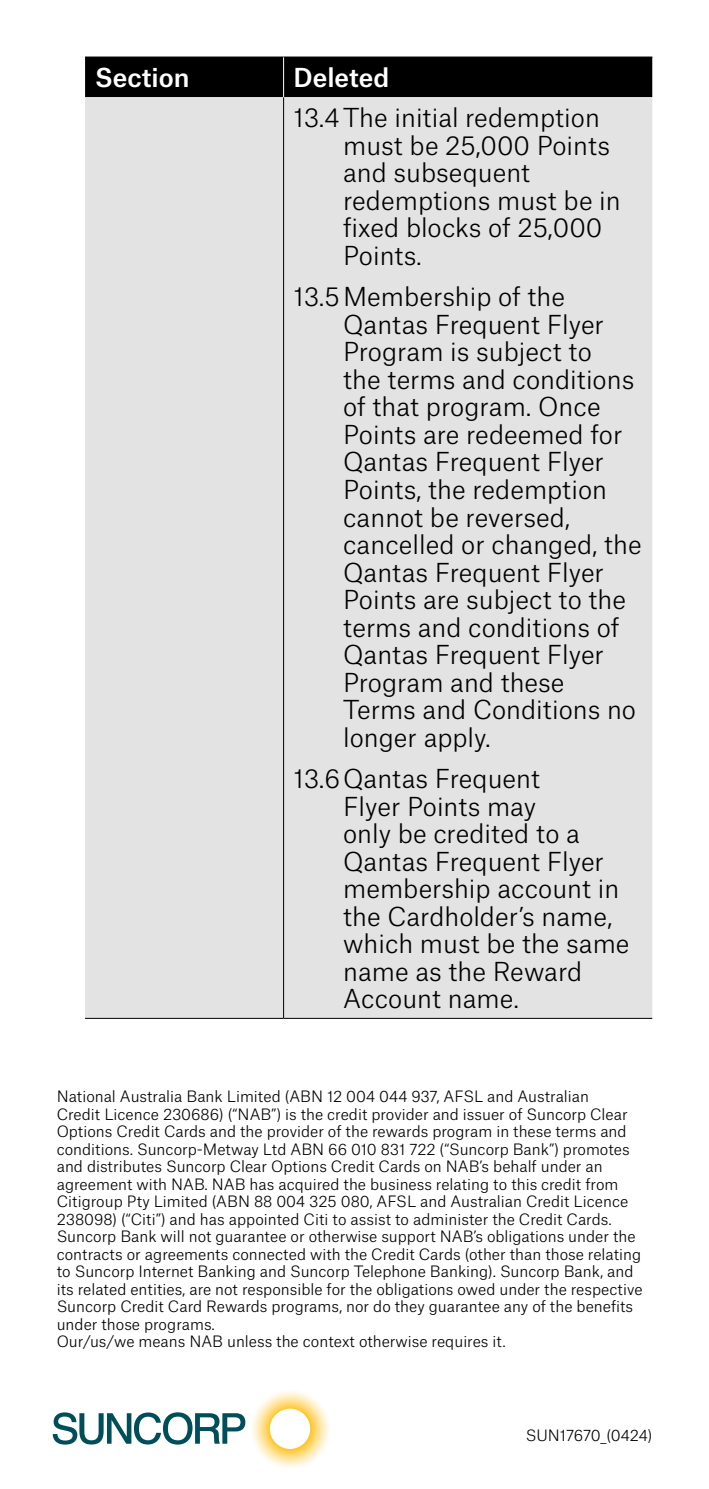
<style>
.page{position:relative;width:709px;height:1489px;background:#fff}
.page>*{position:absolute;margin:0;border:0;box-sizing:border-box;transform-origin:0 0}
.t1{font:300 25px/27.5px "Atlas Grotesk";color:#000}
.t2{font:500 25px "Atlas Grotesk";color:#fff}
.t3{font:300 15px/17.5px "Atlas Grotesk";color:#000}
</style>
<div class="page">
<svg style="left:53px;top:1391px;width:276px;height:77px"></svg>
<div style="left:85px;top:58px;width:567px;height:39px;background:#000"></div>
<div style="left:85px;top:97px;width:567px;height:920px;background:#e3e3e3"></div>
<hr style="left:85px;top:57px;width:198px;height:1px;background:#000">
<hr style="left:283px;top:57px;width:369px;height:1px;background:#000">
<hr style="left:283px;top:97px;width:1px;height:921px;background:#000">
<hr style="left:85px;top:1017px;width:198px;height:1px;background:#000">
<hr style="left:283px;top:1017px;width:369px;height:1px;background:#000">
<hr style="left:283px;top:57px;width:1px;height:40px;background:#fff">
<h1 class="t2" style="left:95px;top:57px;width:96px">Section</h1>
<h1 class="t2" style="left:293px;top:57px;width:97px">Deleted</h1>
<h1 class="t1" style="left:343px;top:101px;width:279px;text-indent:-50px">13.4The initial redemption must be 25,000 Points and subsequent redemptions must be in fixed blocks of 25,000<br>Points.</h1>
<p class="t1" style="left:343px;top:281px;width:300px;text-indent:-50px">13.5Membership of the<br>Qantas Frequent Flyer<br>Program is subject to<br>the terms and conditions of that program. Once<br>Points are redeemed for<br>Qantas Frequent Flyer<br>Points, the redemption cannot be reversed, cancelled or changed, the<br>Qantas Frequent Flyer<br>Points are subject to the terms and conditions of<br>Qantas Frequent Flyer<br>Program and these<br>Terms and Conditions no longer apply.</p>
<h1 class="t1" style="left:343px;top:762px;width:288px;text-indent:-50px">13.6Qantas Frequent<br>Flyer Points may<br>only be credited to a<br>Qantas Frequent Flyer membership account in the Cardholder’s name, which must be the same name as the Reward<br>Account name.</h1>
<p class="t3" style="left:57px;top:1086px;width:587px">National Australia Bank Limited (ABN 12 004 044 937, AFSL and Australian<br>Credit Licence 230686) (“NAB”) is the credit provider and issuer of Suncorp Clear Options Credit Cards and the provider of the rewards program in these terms and conditions. Suncorp-Metway Ltd ABN 66 010 831 722 (“Suncorp Bank”) promotes and distributes Suncorp Clear Options Credit Cards on NAB’s behalf under an agreement with NAB. NAB has acquired the business relating to this credit from Citigroup Pty Limited (ABN 88 004 325 080, AFSL and Australian Credit Licence 238098) (“Citi”) and has appointed Citi to assist to administer the Credit Cards.<br>Suncorp Bank will not guarantee or otherwise support NAB’s obligations under the contracts or agreements connected with the Credit Cards (other than those relating to Suncorp Internet Banking and Suncorp Telephone Banking). Suncorp Bank, and its related entities, are not responsible for the obligations owed under the respective Suncorp Credit Card Rewards programs, nor do they guarantee any of the benefits under those programs.<br>Our/us/we means NAB unless the context otherwise requires it.</p>
<p class="t3" style="left:526px;top:1424px;width:128px">SUN17670_(0424)</p>
</div>
